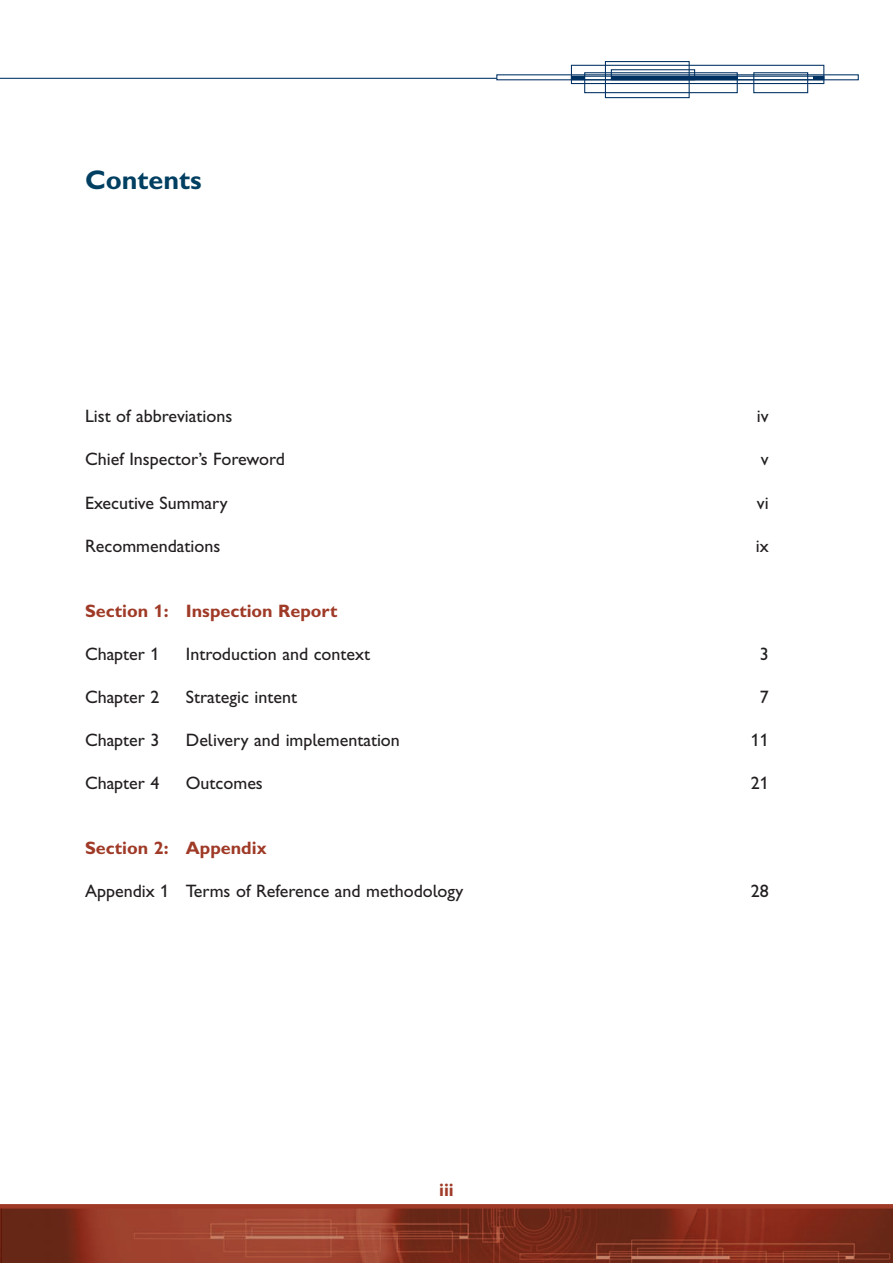
<style>
.page{position:relative;width:893px;height:1263px;background:#fff}
.page>*{position:absolute;margin:0;border:0;box-sizing:border-box;transform-origin:0 0}
.t1{font:27px "Gill Sans Hta Bold Plain";color:#003f61}
.t2{font:18px "Gill Sans Hta";color:#231f20}
.t3{font:18px "Gill Sans Hta Bold Plain";color:#9f3a27}
</style>
<div class="page">
<img style="left:1px;top:1208px;width:892px;height:55px">
<div style="left:605px;top:61px;width:85px;height:37px;border:1px solid #003163"></div>
<div style="left:571px;top:65px;width:253px;height:19px;border:1px solid #003163"></div>
<div style="left:753px;top:72px;width:55px;height:21px;border:1px solid #003163"></div>
<div style="left:584px;top:72px;width:154px;height:21px;border:1px solid #003163"></div>
<div style="left:571px;top:76px;width:253px;height:4px;border:1px solid #003163"></div>
<div style="left:611px;top:69px;width:84px;height:11px;border:1px solid #003163"></div>
<hr style="left:571px;top:76px;width:14px;height:4px;background:#003163">
<hr style="left:611px;top:76px;width:126px;height:4px;background:#003163">
<hr style="left:813px;top:76px;width:11px;height:4px;background:#003163">
<hr style="left:0;top:78px;width:497px;height:1px;background:#003163">
<svg style="left:0;top:1204px;width:893px;height:4px;background:#a03d2b"></svg>
<h1 class="t1" style="left:85px;top:170px;width:118px">Contents</h1>
<p class="t2" style="left:85px;top:410px;width:149px">List of abbreviations</p>
<p class="t2" style="left:757px;top:410px;width:13px">iv</p>
<p class="t2" style="left:85px;top:453px;width:202px">Chief Inspector’s Foreword</p>
<p class="t2" style="left:761px;top:453px;width:9px">v</p>
<p class="t2" style="left:85px;top:496px;width:144px">Executive Summary</p>
<p class="t2" style="left:757px;top:496px;width:13px">vi</p>
<p class="t2" style="left:85px;top:539px;width:137px">Recommendations</p>
<p class="t2" style="left:756px;top:539px;width:14px">ix</p>
<p class="t3" style="left:85px;top:604px;width:254px">Section 1: Inspection Report</p>
<p class="t2" style="left:85px;top:647px;width:76px">Chapter 1</p>
<p class="t2" style="left:186px;top:647px;width:186px">Introduction and context</p>
<p class="t2" style="left:760px;top:647px;width:10px">3</p>
<p class="t2" style="left:85px;top:691px;width:76px">Chapter 2</p>
<p class="t2" style="left:186px;top:691px;width:113px">Strategic intent</p>
<p class="t2" style="left:760px;top:691px;width:10px">7</p>
<p class="t2" style="left:85px;top:734px;width:76px">Chapter 3</p>
<p class="t2" style="left:186px;top:734px;width:216px">Delivery and implementation</p>
<p class="t2" style="left:751px;top:734px;width:19px">11</p>
<p class="t2" style="left:85px;top:777px;width:76px">Chapter 4</p>
<p class="t2" style="left:186px;top:777px;width:79px">Outcomes</p>
<p class="t2" style="left:751px;top:777px;width:19px">21</p>
<p class="t3" style="left:85px;top:842px;width:183px">Section 2: Appendix</p>
<p class="t2" style="left:85px;top:885px;width:380px">Appendix 1 Terms of Reference and methodology</p>
<p class="t2" style="left:751px;top:885px;width:19px">28</p>
<p class="t3" style="left:439px;top:1184px;width:16px">iii</p>
</div>
